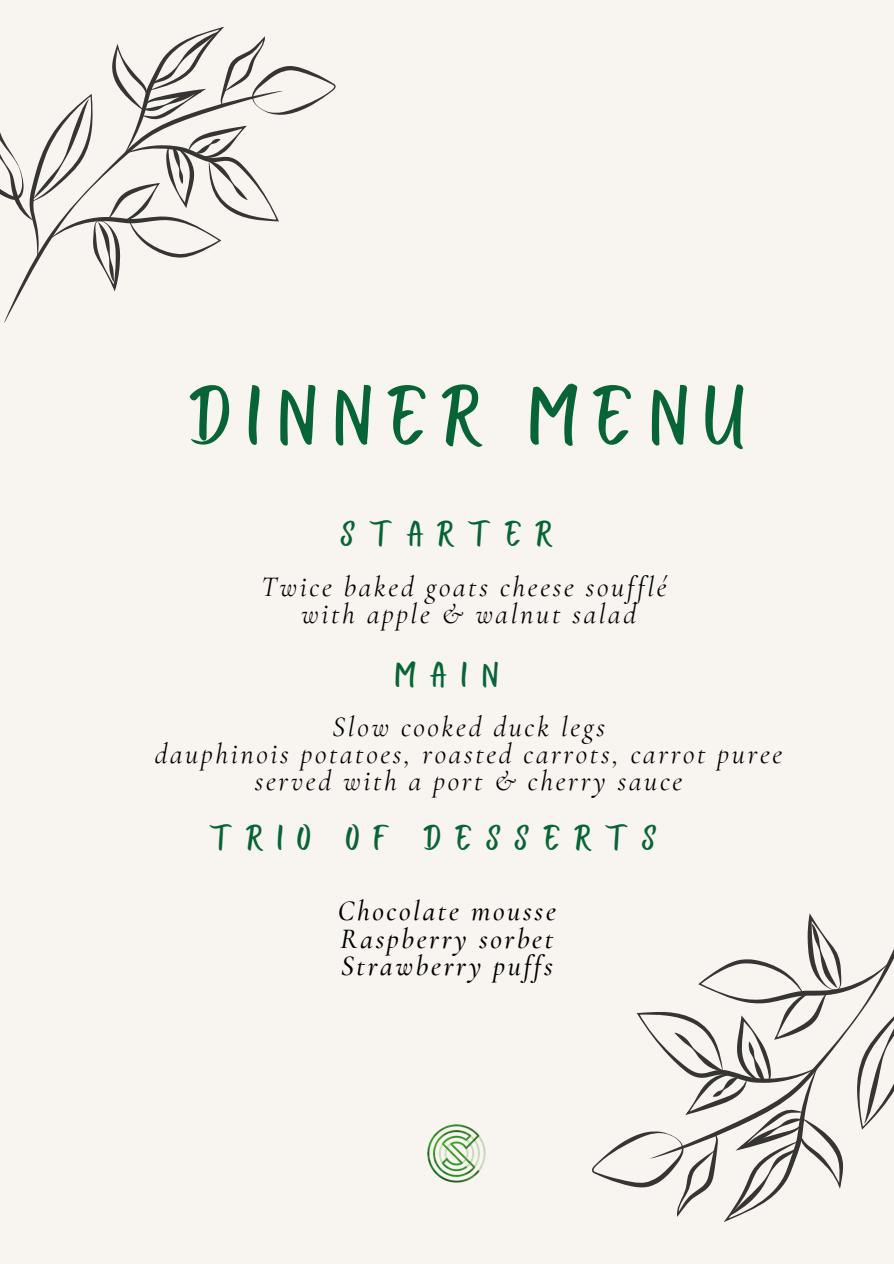
<style>
.page{position:relative;width:894px;height:1264px;background:#fff}
.page>*{position:absolute;margin:0;border:0;box-sizing:border-box;transform-origin:0 0}
.t1{font:85.5px "Bright Sunshine Cap";letter-spacing:.16em;color:#076437}
.t2{font:36px "Bright Sunshine Cap";letter-spacing:.375em;color:#076437}
.t3{font:italic 28.5px "Cormorant Garamond";letter-spacing:.095em;color:#000}
.t4{font:italic 500 28.5px/27px "Cormorant Garamond";letter-spacing:.095em;color:#000;text-align:justify}
</style>
<div class="page">
<div style="left:0;top:0;width:893px;height:1263px;background:#f8f4ef"></div>
<svg style="left:592px;top:913px;width:301px;height:309px"></svg>
<svg style="left:0;top:27px;width:336px;height:265px"></svg>
<img style="left:427px;top:1124px;width:59px;height:59px">
<p class="t1" style="left:190px;top:358px;width:558px">DINNER MENU</p>
<h2 class="t2" style="left:341px;top:510px;width:213px">STARTER</h2>
<h2 class="t3" style="left:261px;top:569px;width:407px">Twice baked goats cheese soufflé</h2>
<p class="t3" style="left:301px;top:596px;width:336px">with apple &amp; walnut salad</p>
<p class="t2" style="left:394px;top:650px;width:106px">MAIN</p>
<h2 class="t3" style="left:332px;top:709px;width:274px">Slow cooked duck legs</h2>
<p class="t3" style="left:155px;top:736px;width:629px">dauphinois potatoes, roasted carrots, carrot puree</p>
<p class="t3" style="left:255px;top:763px;width:429px">served with a port &amp; cherry sauce</p>
<p class="t2" style="left:209px;top:813px;width:449px">TRIO OF DESSERTS</p>
<p class="t4" style="left:337px;top:897px;width:220px">Chocolate mousse Raspberry sorbet Strawberry puffs</p>
</div>
